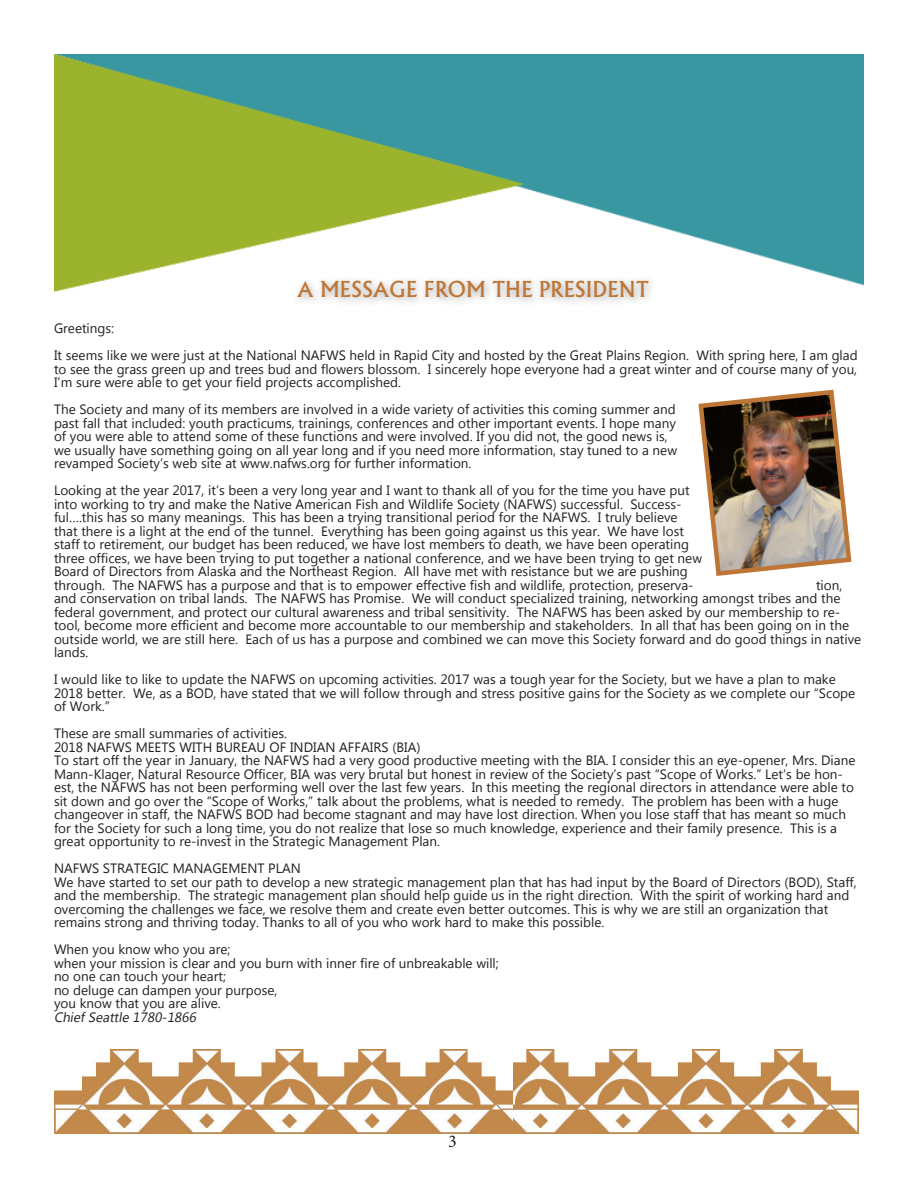
<style>
.page{position:relative;width:918px;height:1188px;background:#fff}
.page>*{position:absolute;margin:0;border:0;box-sizing:border-box;transform-origin:0 0}
.t1{font:500 21px "Albertus";color:#be7636}
.t2{font:18px "Minion Pro";color:#231f20}
.t3{font:13.5px/13.5px "Myanmar Text";color:#231f20}
.t4{font:italic 13.5px "Myanmar Text";color:#231f20}
</style>
<div class="page">
<img style="left:54px;top:54px;width:810px;height:238px">
<img style="left:54px;top:1049px;width:459px;height:85px">
<img style="left:513px;top:1049px;width:346px;height:85px">
<img style="left:698px;top:389px;width:154px;height:187px">
<div style="left:292px;top:275px;width:366px;height:32px;background:#231f20;opacity:.39"></div>
<p class="t1" style="left:297px;top:276px;width:353px">A MESSAGE FROM THE PRESIDENT</p>
<p class="t3" style="left:54px;top:322px;width:62px">Greetings:</p>
<p class="t3" style="left:54px;top:349px;width:805px;text-align:justify">It seems like we were just at the National NAFWS held in Rapid City and hosted by the Great Plains Region. With spring here, I am glad to see the grass green up and trees bud and flowers blossom. I sincerely hope everyone had a great winter and of course many of you, I’m sure were able to get your field projects accomplished.</p>
<p class="t3" style="left:54px;top:403px;width:625px">The Society and many of its members are involved in a wide variety of activities this coming summer and past fall that included: youth practicums, trainings, conferences and other important events. I hope many of you were able to attend some of these functions and were involved. If you did not, the good news is, we usually have something going on all year long and if you need more information, stay tuned to a new revamped Society’s web site at www.nafws.org for further information.</p>
<p class="t3" style="left:54px;top:484px;width:650px">Looking at the year 2017, it’s been a very long year and I want to thank all of you for the time you have put into working to try and make the Native American Fish and Wildlife Society (NAFWS) successful. Success&shy;ful….this has so many meanings. This has been a trying transitional period for the NAFWS. I truly believe that there is a light at the end of the tunnel. Everything has been going against us this year. We have lost staff to retirement, our budget has been reduced, we have lost members to death, we have been operating three offices, we have been trying to put together a national conference, and we have been trying to get new Board of Directors from Alaska and the Northeast Region. All have met with resistance but we are pushing through. The NAFWS has a purpose and that is to empower effective fish and wildlife, protection, preserva-</p>
<p class="t3" style="left:54px;top:578px;width:809px;text-indent:762px">tion, and conservation on tribal lands. The NAFWS has Promise. We will conduct specialized training, networking amongst tribes and the federal government, and protect our cultural awareness and tribal sensitivity. The NAFWS has been asked by our membership to re&shy;tool, become more efficient and become more accountable to our membership and stakeholders. In all that has been going on in the outside world, we are still here. Each of us has a purpose and combined we can move this Society forward and do good things in native lands.</p>
<p class="t3" style="left:54px;top:673px;width:803px">I would like to like to update the NAFWS on upcoming activities. 2017 was a tough year for the Society, but we have a plan to make<br>2018 better. We, as a BOD, have stated that we will follow through and stress positive gains for the Society as we complete our “Scope of Work.”</p>
<p class="t3" style="left:54px;top:727px;width:235px">These are small summaries of activities.</p>
<p class="t3" style="left:54px;top:740px;width:368px">2018 NAFWS MEETS WITH BUREAU OF INDIAN AFFAIRS (BIA)</p>
<p class="t3" style="left:54px;top:754px;width:803px">To start off the year in January, the NAFWS had a very good productive meeting with the BIA. I consider this an eye-opener, Mrs. Diane Mann-Klager, Natural Resource Officer, BIA was very brutal but honest in review of the Society’s past “Scope of Works.” Let’s be hon&shy;est, the NAFWS has not been performing well over the last few years. In this meeting the regional directors in attendance were able to sit down and go over the “Scope of Works,” talk about the problems, what is needed to remedy. The problem has been with a huge changeover in staff, the NAFWS BOD had become stagnant and may have lost direction. When you lose staff that has meant so much for the Society for such a long time, you do not realize that lose so much knowledge, experience and their family presence. This is a great opportunity to re-invest in the Strategic Management Plan.</p>
<p class="t3" style="left:54px;top:862px;width:248px">NAFWS STRATEGIC MANAGEMENT PLAN</p>
<p class="t3" style="left:54px;top:875px;width:804px">We have started to set our path to develop a new strategic management plan that has had input by the Board of Directors (BOD), Staff, and the membership. The strategic management plan should help guide us in the right direction. With the spirit of working hard and overcoming the challenges we face, we resolve them and create even better outcomes. This is why we are still an organization that remains strong and thriving today. Thanks to all of you who work hard to make this possible.</p>
<p class="t3" style="left:54px;top:943px;width:178px">When you know who you are;</p>
<p class="t3" style="left:54px;top:956px;width:446px">when your mission is clear and you burn with inner fire of unbreakable will;</p>
<p class="t3" style="left:54px;top:970px;width:173px">no one can touch your heart;</p>
<p class="t3" style="left:54px;top:983px;width:225px">no deluge can dampen your purpose,</p>
<p class="t3" style="left:54px;top:997px;width:168px">you know that you are alive.</p>
<p class="t4" style="left:54px;top:1009px;width:147px">ChiefSeattle 1780-1866</p>
<h2 class="t2" style="left:448px;top:1129px;width:10px">3</h2>
</div>
